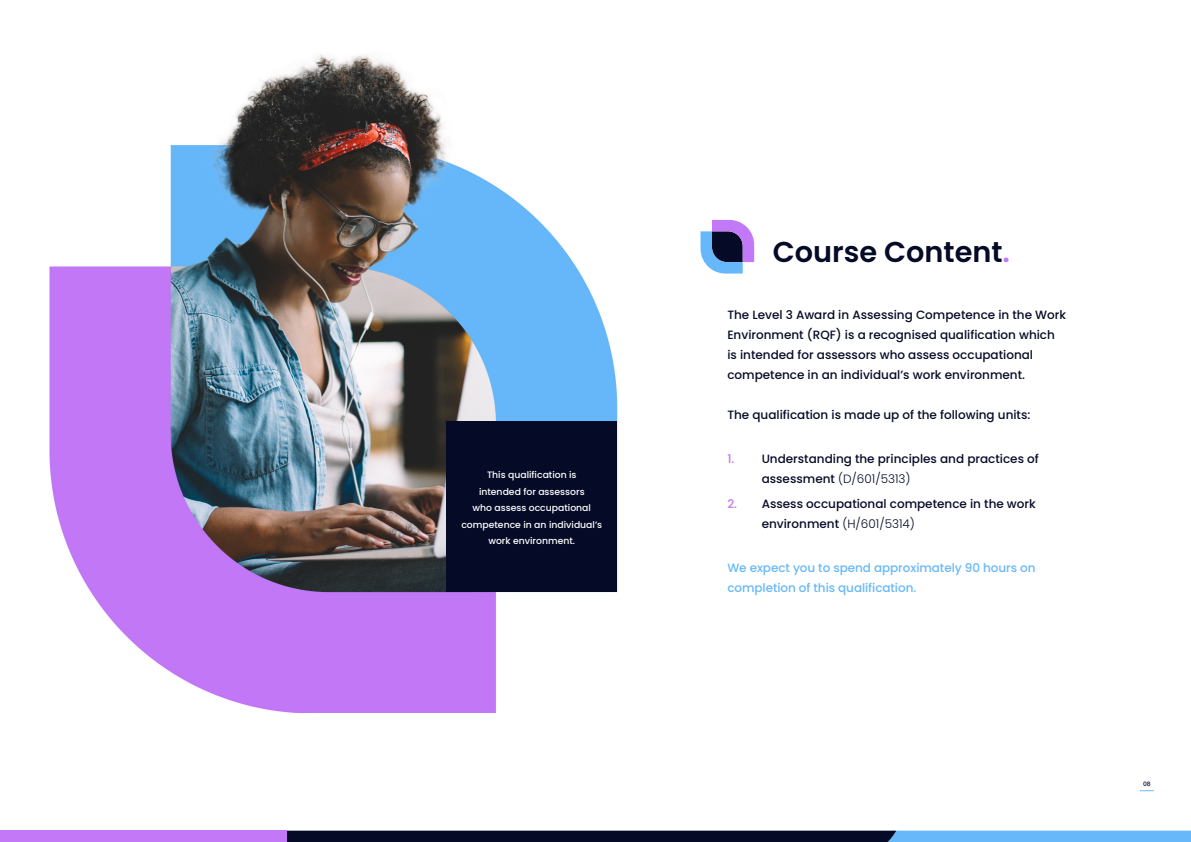
<style>
.page{position:relative;width:1191px;height:842px;background:#fff}
.page>*{position:absolute;margin:0;border:0;box-sizing:border-box;transform-origin:0 0}
.t1{font:600 28.8px "Poppins";color:#050a26}
.t2{font:500 12px/20px "Poppins";color:#050a26}
.t3{font:500 12px/20px "Poppins";letter-spacing:-.005em;color:#66b8fa}
.t4{font:500 12px "Poppins";color:#c278f7}
.t5{font:500 9.3px/16.5px "Poppins";color:#fff;text-align:center}
.t6{font:500 6px "Poppins";color:#050a26}
.s1{color:#c278f7}
.s2{font-weight:300}
</style>
<div class="page">
<svg style="left:1140px;top:790px;width:13px;height:1px"></svg>
<svg style="left:700px;top:220px;width:54px;height:54px"></svg>
<svg style="left:287px;top:831px;width:904px;height:11px;background:#25436b"></svg>
<div style="left:0;top:831px;width:287px;height:11px;background:#c278f7"></div>
<img style="left:49px;top:54px;width:569px;height:658px">
<div style="left:446px;top:421px;width:171px;height:171px;background:#050a26"></div>
<p class="t5" style="left:487px;top:467px;width:91px">This qualification is</p>
<p class="t5" style="left:461px;top:483px;width:142px">intended for assessors<br>who assess occupational competence in an individual’s work environment.</p>
<p class="t1" style="left:772px;top:235px;width:239px">Course Content<span class="s1">.</span></p>
<p class="t2" style="left:727px;top:305px;width:340px">The Level 3 Award in Assessing Competence in the Work Environment (RQF) is a recognised qualification which is intended for assessors who assess occupational competence in an individual’s work environment.</p>
<p class="t2" style="left:727px;top:405px;width:305px">The qualification is made up of the following units:</p>
<p class="t4" style="left:727px;top:451px;width:9px">1.</p>
<p class="t4" style="left:727px;top:497px;width:11px">2.</p>
<p class="t2" style="left:761px;top:448px;width:279px">Understanding the principles and practices of assessment <span class="s2">(D/601/5313)</span></p>
<p class="t2" style="left:761px;top:494px;width:276px">Assess occupational competence in the work environment <span class="s2">(H/601/5314)</span></p>
<p class="t3" style="left:727px;top:557px;width:310px">We expect you to spend approximately 90 hours on completion of this qualification.</p>
<p class="t6" style="left:1143px;top:781px;width:9px">08</p>
</div>
